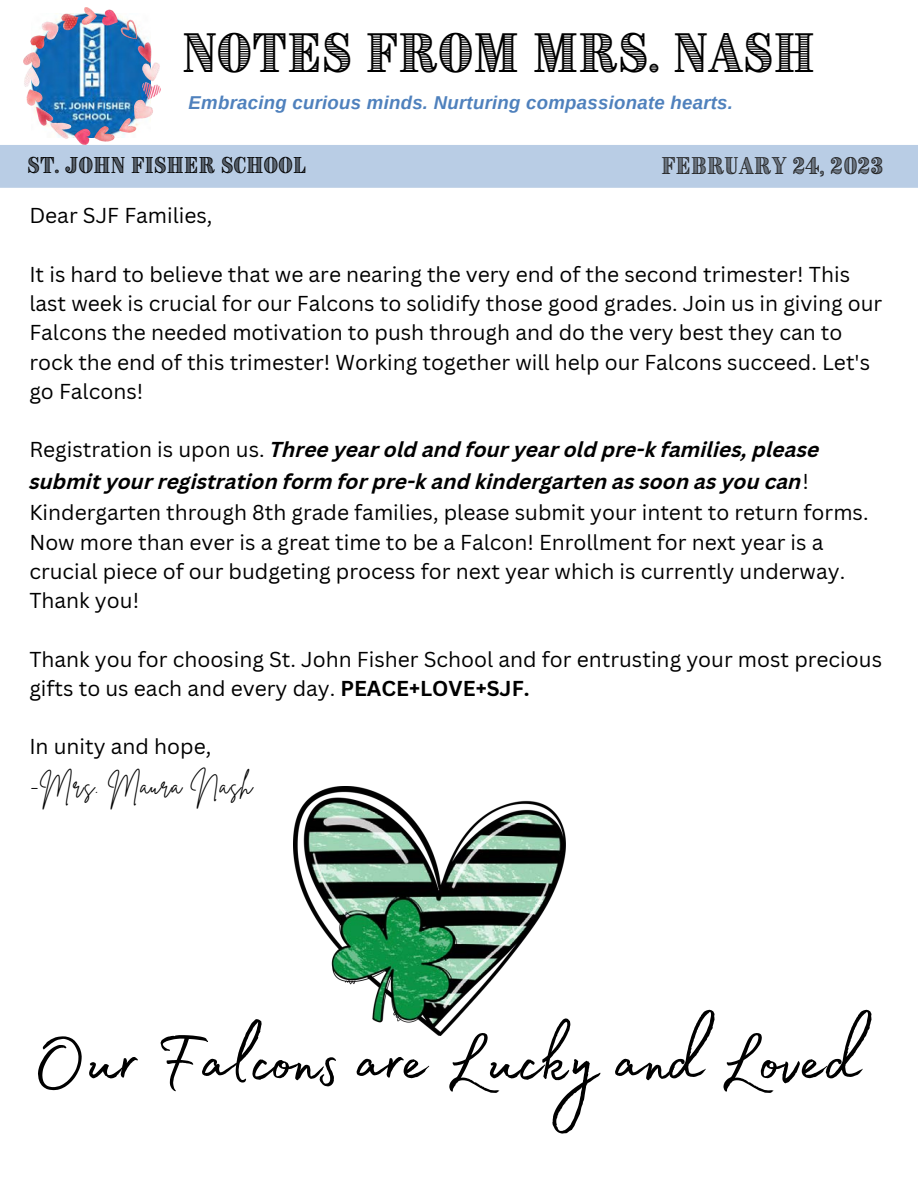
<style>
.page{position:relative;width:918px;height:1188px;background:#fff}
.page>*{position:absolute;margin:0;border:0;box-sizing:border-box;transform-origin:0 0}
.t1{font:91.35px "Madelyn Fill";color:#000}
.t2{font:47.55px "Brim Narrow Combined 1";letter-spacing:.01em;color:#000}
.t3{font:25.5px "Brittany Signature";letter-spacing:.03em;color:#000}
.t4{font:21px/29.2px "Canva Sans";color:#000}
.t5{font:italic 700 21px/31.5px "Canva Sans";color:#000}
.t6{font:20.7px "Brim Narrow Combined 1";letter-spacing:.02em;color:#222}
.t7{font:19.65px "Brim Narrow Combined 1";letter-spacing:.015em;color:#000}
.t8{font:italic 700 18.6px "Arimo";letter-spacing:.015em;color:#4f81bd}
.s1{font-weight:400;font-style:normal}
.s2{font-weight:700}
</style>
<div class="page">
<div style="left:0;top:144px;width:918px;height:44px;background:#b9cde5"></div>
<img style="left:23px;top:7px;width:138px;height:137px">
<img style="left:294px;top:787px;width:272px;height:248px">
<h2 class="t2" style="left:182px;top:21px;width:634px">NOTES FROM MRS. NASH</h2>
<p class="t8" style="left:189px;top:92px;width:546px">Embracing curious minds. Nurturing compassionate hearts.</p>
<p class="t7" style="left:27px;top:152px;width:280px">ST. JOHN FISHER SCHOOL</p>
<p class="t6" style="left:661px;top:152px;width:223px">FEBRUARY 24, 2023</p>
<p class="t4" style="left:29px;top:201px;width:185px">Dear SJF Families,</p>
<p class="t4" style="left:29px;top:259px;width:855px">It is hard to believe that we are nearing the very end of the second trimester! This last week is crucial for our Falcons to solidify those good grades. Join us in giving our Falcons the needed motivation to push through and do the very best they can to rock the end of this trimester! Working together will help our Falcons succeed. Let's go Falcons!</p>
<p class="t5" style="left:29px;top:436px;width:841px"><span class="s1">Registration is upon us.</span> Three year old and four year old pre-k families, please submit your registration form for pre-k and kindergarten as soon as you can<span class="s1">!<br>Kindergarten through 8th grade families, please submit your intent to return forms.</span></p>
<p class="t4" style="left:29px;top:527px;width:817px">Now more than ever is a great time to be a Falcon! Enrollment for next year is a crucial piece of our budgeting process for next year which is currently underway.<br>Thank you!</p>
<p class="t4" style="left:29px;top:644px;width:854px">Thank you for choosing St. John Fisher School and for entrusting your most precious gifts to us each and every day. <span class="s2">PEACE+LOVE+SJF.</span></p>
<p class="t4" style="left:29px;top:732px;width:183px">In unity and hope,</p>
<p class="t3" style="left:30px;top:769px;width:224px">-Mrs. Maura Nash</p>
<h1 class="t1" style="left:33px;top:991px;width:827px">Our Falcons are Lucky and Loved</h1>
</div>
